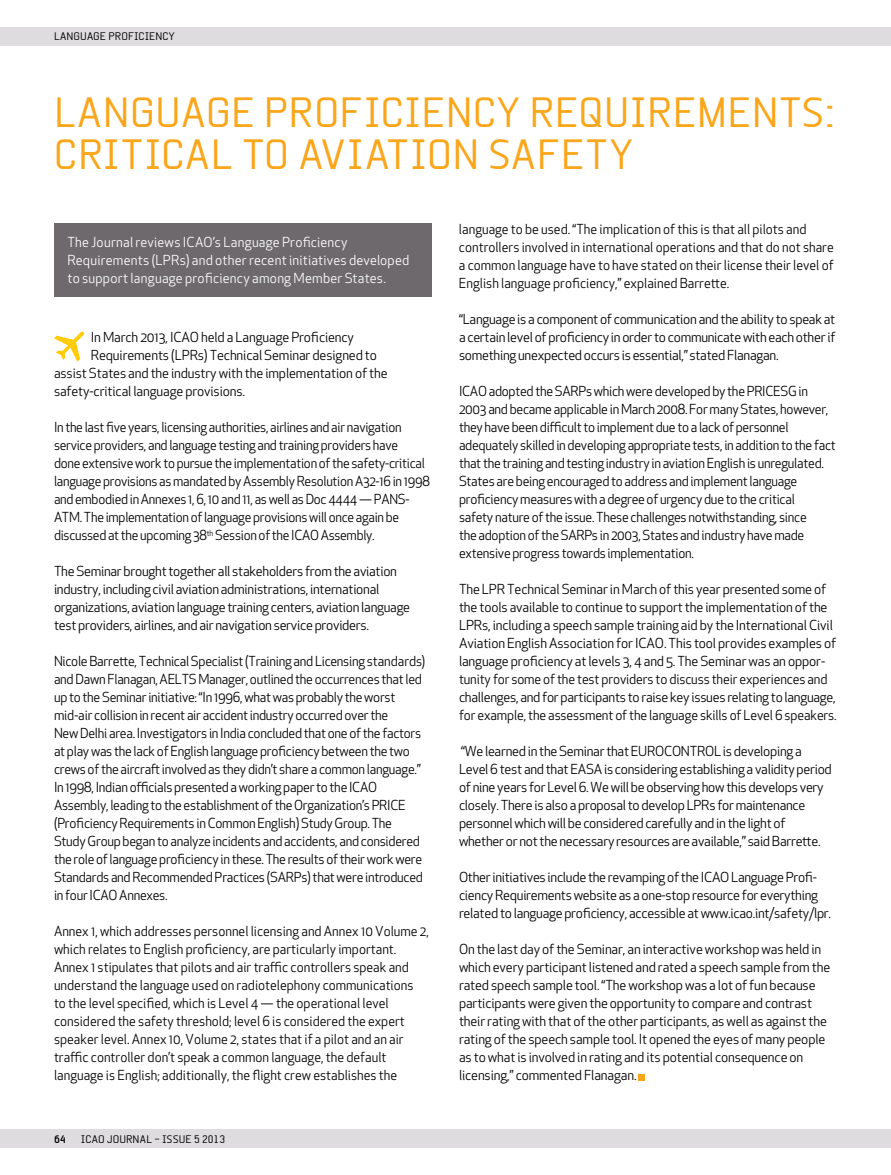
<style>
.page{position:relative;width:891px;height:1175px;background:#fff}
.page>*{position:absolute;margin:0;border:0;box-sizing:border-box;transform-origin:0 0}
.t1{font:40.5px "Beta Sans";color:#faa61a}
.t2{font:13.5px/18px "Apex New";letter-spacing:-.02em;color:#000}
.t3{font:13.5px/18px "Apex New";color:#000}
.t4{font:13.5px/18px "Apex New";letter-spacing:.015em;color:#fff}
.t5{font:10.5px "Beta Sans";color:#000}
.t6{font:700 10.5px "Beta Sans";color:#000}
</style>
<div class="page">
<svg style="left:639px;top:1074px;width:6px;height:6px"></svg>
<div style="left:0;top:27px;width:891px;height:18px;background:#dedcde"></div>
<div style="left:0;top:1130px;width:891px;height:18px;background:#dedcde"></div>
<svg style="left:54px;top:331px;width:30px;height:31px"></svg>
<div style="left:54px;top:223px;width:378px;height:74px;background:#6d696d"></div>
<p class="t5" style="left:54px;top:30px;width:87px">LANGUAGE PROFICIENC</p>
<p class="t5" style="left:169px;top:30px;width:8px">Y</p>
<h1 class="t1" style="left:54px;top:89px;width:332px">LANGUAGE PROFICIENC</h1>
<h1 class="t1" style="left:496px;top:89px;width:134px">Y REQUIREMEN</h1>
<h1 class="t1" style="left:779px;top:89px;width:58px">TS:</h1>
<h1 class="t1" style="left:54px;top:131px;width:109px">CRITICAL</h1>
<h1 class="t1" style="left:241px;top:131px;width:187px">TO AVIATION</h1>
<h1 class="t1" style="left:488px;top:131px;width:148px">SAFETY</h1>
<p class="t4" style="left:68px;top:233px;width:343px">The Journal reviews ICAO’s Language Proficiency<br>Requirements (LPRs) and other recent initiatives developed to support language proficiency among Member States.</p>
<p class="t2" style="left:91px;top:328px;width:265px">In March 2013, ICAO held a Language Proficiency</p>
<p class="t2" style="left:91px;top:346px;width:288px">Requirements (LPRs) Technical Seminar designed to</p>
<p class="t2" style="left:54px;top:364px;width:335px">assist States and the industry with the implementation of the</p>
<p class="t2" style="left:54px;top:382px;width:193px">safety-critical language provisions.</p>
<p class="t2" style="left:54px;top:418px;width:377px">In the last five years, licensing authorities, airlines and air navigation service providers, and language testing and training providers have<br>done extensive work to pursue the implementation of the safety-critical language provisions as mandated by Assembly Resolution A32-16 in 1998 and embodied in Annexes 1, 6, 10 and 11, as well as Doc 4444 — PANS-ATM. The implementation of language provisions will once again be discussed at the upcoming 38<sup>th</sup> Session of the ICAO Assembly.</p>
<p class="t2" style="left:54px;top:562px;width:358px">The Seminar brought together all stakeholders from the aviation industry, including civil aviation administrations, international organizations, aviation language training centers, aviation language test providers, airlines, and air navigation service providers.</p>
<p class="t2" style="left:54px;top:652px;width:373px">Nicole Barrette, Technical Specialist (Training and Licensing standards) and Dawn Flanagan, AELTS Manager, outlined the occurrences that led up to the Seminar initiative: “In 1996, what was probably the worst mid-air collision in recent air accident industry occurred over the<br>New Delhi area. Investigators in India concluded that one of the factors at play was the lack of English language proficiency between the two crews of the aircraft involved as they didn’t share a common language.” In 1998, Indian officials presented a working paper to the ICAO Assembly, leading to the establishment of the Organization’s PRICE (Proficiency Requirements in Common English) Study Group. The Study Group began to analyze incidents and accidents, and considered the role of language proficiency in these. The results of their work were Standards and Recommended Practices (SARPs) that were introduced in four ICAO Annexes.</p>
<p class="t3" style="left:54px;top:922px;width:376px">Annex 1, which addresses personnel licensing and Annex 10 Volume 2, which relates to English proficiency, are particularly important.<br>Annex 1 stipulates that pilots and air traffic controllers speak and understand the language used on radiotelephony communications<br>to the level specified, which is Level 4 — the operational level considered the safety threshold; level 6 is considered the expert speaker level. Annex 10, Volume 2, states that if a pilot and an air traffic controller don’t speak a common language, the default language is English; additionally, the flight crew establishes the</p>
<p class="t6" style="left:54px;top:1133px;width:13px">64</p>
<p class="t5" style="left:81px;top:1133px;width:146px">ICAO JOURNAL – ISSUE 5 2013</p>
<p class="t3" style="left:459px;top:220px;width:376px">language to be used. “The implication of this is that all pilots and controllers involved in international operations and that do not share a common language have to have stated on their license their level of English language proficiency,” explained Barrette.</p>
<p class="t2" style="left:459px;top:310px;width:378px;text-align:justify">“Language is a component of communication and the ability to speak at a certain level of proficiency in order to communicate with each other if something unexpected occurs is essential,” stated Flanagan.</p>
<p class="t2" style="left:459px;top:382px;width:378px">ICAO adopted the SARPs which were developed by the PRICESG in 2003 and became applicable in March 2008. For many States, however, they have been difficult to implement due to a lack of personnel adequately skilled in developing appropriate tests, in addition to the fact that the training and testing industry in aviation English is unregulated.<br>States are being encouraged to address and implement language proficiency measures with a degree of urgency due to the critical<br>safety nature of the issue. These challenges notwithstanding, since<br>the adoption of the SARPs in 2003, States and industry have made extensive progress towards implementation.</p>
<p class="t2" style="left:459px;top:580px;width:379px">The LPR Technical Seminar in March of this year presented some of the tools available to continue to support the implementation of the LPRs, including a speech sample training aid by the International Civil Aviation English Association for ICAO. This tool provides examples of language proficiency at levels 3, 4 and 5. The Seminar was an oppor&shy;tunity for some of the test providers to discuss their experiences and challenges, and for participants to raise key issues relating to language, for example, the assessment of the language skills of Level 6 speakers.</p>
<p class="t2" style="left:459px;top:742px;width:374px">“We learned in the Seminar that EUROCONTROL is developing a Level 6 test and that EASA is considering establishing a validity period of nine years for Level 6. We will be observing how this develops very closely. There is also a proposal to develop LPRs for maintenance personnel which will be considered carefully and in the light of whether or not the necessary resources are available,” said Barrette.</p>
<p class="t2" style="left:459px;top:868px;width:374px">Other initiatives include the revamping of the ICAO Language Profi&shy;ciency Requirements website as a one-stop resource for everything related to language proficiency, accessible at www.icao.int/safety/lpr.</p>
<p class="t2" style="left:459px;top:940px;width:373px">On the last day of the Seminar, an interactive workshop was held in which every participant listened and rated a speech sample from the rated speech sample tool. “The workshop was a lot of fun because participants were given the opportunity to compare and contrast their rating with that of the other participants, as well as against the rating of the speech sample tool. It opened the eyes of many people as to what is involved in rating and its potential consequence on licensing,” commented Flanagan.</p>
</div>
